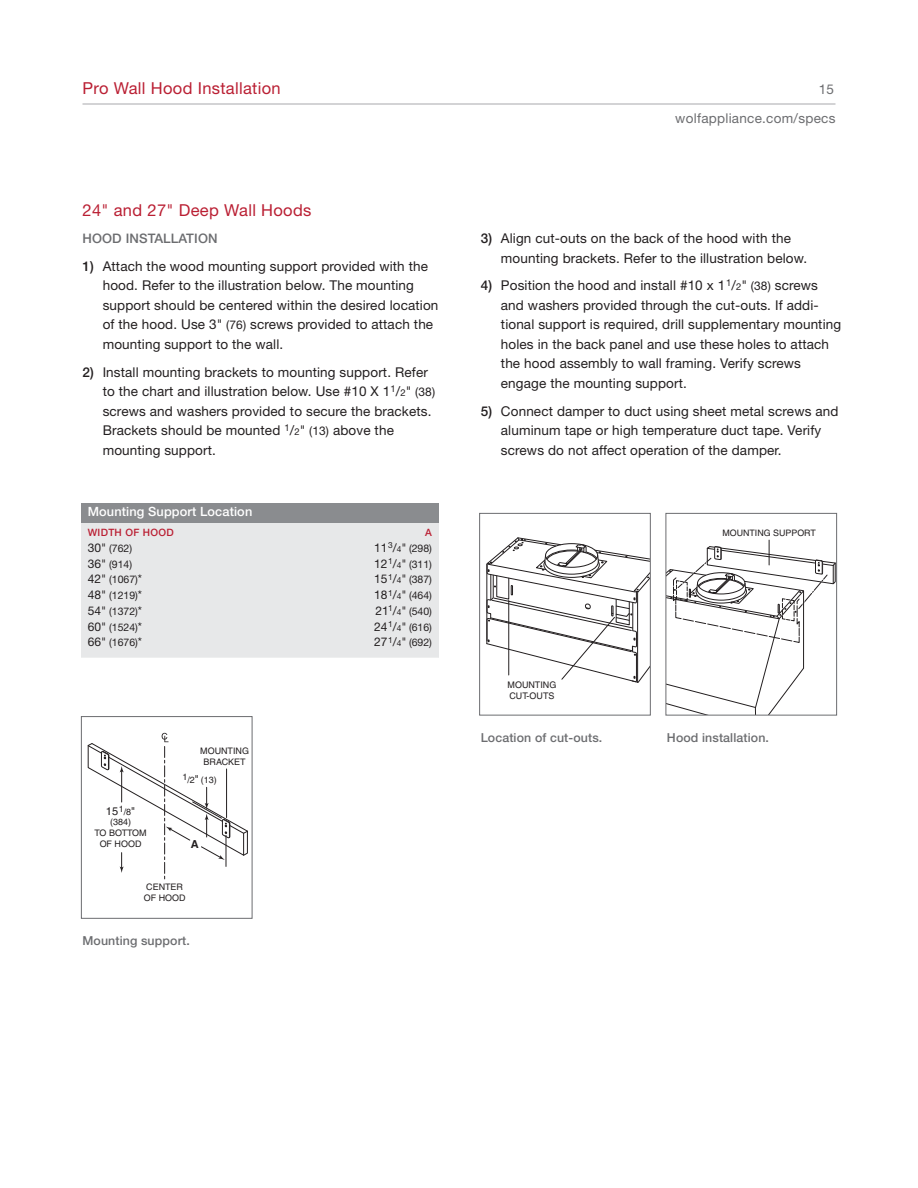
<style>
.page{position:relative;width:918px;height:1188px;background:#fff}
.page>*{position:absolute;margin:0;border:0;box-sizing:border-box;transform-origin:0 0}
.t1{font:16.5px "Helvetica Neue LT Std";letter-spacing:.02em;color:#ba1f33}
.t2{font:13.5px/19.5px "Helvetica Neue LT Std";letter-spacing:.01em;color:#231f20}
.t3{font:13.5px/28.2px "Helvetica Neue LT Std";letter-spacing:.02em;color:#6c6d70;text-align:right}
.t4{font:500 13.2px "Helvetica Neue LT Std";letter-spacing:.01em;color:#6c6d70}
.t5{font:500 12.75px "Helvetica Neue LT Std";letter-spacing:.01em;color:#fff}
.t6{font:500 12.3px "Helvetica Neue LT Std";letter-spacing:.01em;color:#6c6d70}
.t7{font:11.1px "Helvetica";color:#231f20}
.t8{font:700 11.1px "Helvetica";color:#231f20}
.t9{font:10.5px "Helvetica Neue LT Std";color:#231f20}
.t10{font:500 10.2px "Helvetica Neue LT Std";letter-spacing:.03em;color:#ba1f33}
.t11{font:9px/11.1px "Helvetica";color:#231f20}
.t12{font:8.85px "Helvetica";color:#231f20}
.s1{font-weight:500}
.s2{font-size:12px}
.s3{font-size:9.45px}
.s4{font-size:8.4px}
.s5{font-size:9px}
.s6{font-size:11.1px}
</style>
<div class="page">
<hr style="left:82px;top:104px;width:754px;height:1px;background:#a8a9ad">
<div style="left:81px;top:522px;width:358px;height:136px;background:#e7e8e9"></div>
<div style="left:81px;top:503px;width:358px;height:19px;background:#8a8c8f"></div>
<svg style="left:88px;top:733px;width:160px;height:147px"></svg>
<hr style="left:121px;top:770px;width:1px;height:32px;background:#231f20">
<hr style="left:226px;top:769px;width:1px;height:49px;background:#231f20">
<div style="left:81px;top:716px;width:171px;height:203px;border:1px solid #6c6d70"></div>
<svg style="left:486px;top:537px;width:163px;height:146px"></svg>
<hr style="left:509px;top:600px;width:1px;height:75px;background:#231f20">
<div style="left:479px;top:513px;width:172px;height:203px;border:1px solid #6c6d70"></div>
<svg style="left:668px;top:540px;width:167px;height:174px"></svg>
<div style="left:666px;top:513px;width:171px;height:203px;border:1px solid #6c6d70"></div>
<p class="t1" style="left:82px;top:83px;width:200px">Pro Wall Hood Installation</p>
<p class="t3" style="left:675px;top:77px;width:162px">15 wolfappliance.com/specs</p>
<p class="t1" style="left:82px;top:204px;width:230px">24" and 27" Deep Wall Hoods</p>
<p class="t4" style="left:82px;top:234px;width:137px">HOOD INSTALLATION</p>
<p class="t2" style="left:103px;top:258px;width:337px;text-indent:-20px"><span class="s1">1)</span> Attach the wood mounting support provided with the hood. Refer to the illustration below. The mounting support should be centered within the desired location of the hood. Use 3" <span class="s2">(76)</span> screws provided to attach the mounting support to the wall.</p>
<p class="t2" style="left:103px;top:363px;width:334px;text-indent:-20px"><span class="s1">2)</span> Install mounting brackets to mounting support. Refer to the chart and illustration below. Use #10 X 1<sup>1</sup>/<span class="s3">2</span>" <span class="s2">(38) </span>screws and washers provided to secure the brackets.<br>Brackets should be mounted <sup>1</sup>/<span class="s3">2</span>" <span class="s2">(13)</span> above the mounting support.</p>
<p class="t5" style="left:88px;top:507px;width:166px">Mounting Support Location</p>
<p class="t10" style="left:88px;top:529px;width:87px">WIDTH OF HOOD</p>
<p class="t10" style="left:425px;top:529px;width:8px">A</p>
<p class="t9" style="left:88px;top:544px;width:46px"><span class="s2">30"</span> (762)</p>
<p class="t9" style="left:374px;top:544px;width:59px"><span class="s2">11</span><sup>3</sup><span class="s2">/</span><span class="s4">4</span><span class="s2">"</span> (298)</p>
<p class="t9" style="left:88px;top:560px;width:46px"><span class="s2">36"</span> (914)</p>
<p class="t9" style="left:374px;top:560px;width:59px"><span class="s2">12</span><sup>1</sup><span class="s2">/</span><span class="s4">4</span><span class="s2">"</span> (311)</p>
<p class="t9" style="left:88px;top:576px;width:56px"><span class="s2">42"</span> (1067)<span class="s2">*</span></p>
<p class="t9" style="left:374px;top:576px;width:59px"><span class="s2">15</span><sup>1</sup><span class="s2">/</span><span class="s4">4</span><span class="s2">"</span> (387)</p>
<p class="t9" style="left:88px;top:592px;width:56px"><span class="s2">48"</span> (1219)<span class="s2">*</span></p>
<p class="t9" style="left:374px;top:592px;width:59px"><span class="s2">18</span><sup>1</sup><span class="s2">/</span><span class="s4">4</span><span class="s2">"</span> (464)</p>
<p class="t9" style="left:88px;top:607px;width:56px"><span class="s2">54"</span> (1372)<span class="s2">*</span></p>
<p class="t9" style="left:375px;top:607px;width:58px"><span class="s2">21</span><sup>1</sup><span class="s2">/</span><span class="s4">4</span><span class="s2">"</span> (540)</p>
<p class="t9" style="left:88px;top:623px;width:56px"><span class="s2">60"</span> (1524)<span class="s2">*</span></p>
<p class="t9" style="left:374px;top:623px;width:59px"><span class="s2">24</span><sup>1</sup><span class="s2">/</span><span class="s4">4</span><span class="s2">"</span> (616)</p>
<p class="t9" style="left:88px;top:639px;width:56px"><span class="s2">66"</span> (1676)<span class="s2">*</span></p>
<p class="t9" style="left:374px;top:639px;width:59px"><span class="s2">27</span><sup>1</sup><span class="s2">/</span><span class="s4">4</span><span class="s2">"</span> (692)</p>
<p class="t11" style="left:200px;top:746px;width:50px;text-align:center">MOUNTING<br>BRACKET</p>
<p class="t7" style="left:106px;top:807px;width:31px">15<sup>1</sup><span class="s5">/8</span>"</p>
<p class="t11" style="left:94px;top:817px;width:54px;text-align:center">(384)<br>TO BOTTOM<br>OF HOOD</p>
<p class="t11" style="left:182px;top:775px;width:36px">1/2<span class="s6">"</span> (13)</p>
<p class="t8" style="left:191px;top:840px;width:9px">A</p>
<p class="t11" style="left:144px;top:882px;width:43px">CENTER<br>OF HOOD</p>
<p class="t6" style="left:82px;top:937px;width:109px">Mounting support.</p>
<p class="t2" style="left:501px;top:230px;width:308px;text-indent:-20px"><span class="s1">3)</span> Align cut-outs on the back of the hood with the mounting brackets. Refer to the illustration below.</p>
<p class="t2" style="left:501px;top:277px;width:342px;text-indent:-20px"><span class="s1">4)</span> Position the hood and install #10 x 1<sup>1</sup>/<span class="s3">2</span>" <span class="s2">(38)</span> screws and washers provided through the cut-outs. If addi&shy;tional support is required, drill supplementary mounting holes in the back panel and use these holes to attach the hood assembly to wall framing. Verify screws engage the mounting support.</p>
<p class="t2" style="left:501px;top:402px;width:339px;text-indent:-20px"><span class="s1">5)</span> Connect damper to duct using sheet metal screws and aluminum tape or high temperature duct tape. Verify screws do not affect operation of the damper.</p>
<p class="t12" style="left:722px;top:529px;width:95px">MOUNTING SUPPORT</p>
<p class="t11" style="left:508px;top:680px;width:50px">MOUNTING<br>CUT-OUTS</p>
<p class="t6" style="left:481px;top:734px;width:123px">Location of cut-outs.</p>
<p class="t6" style="left:667px;top:734px;width:104px">Hood installation.</p>
</div>
